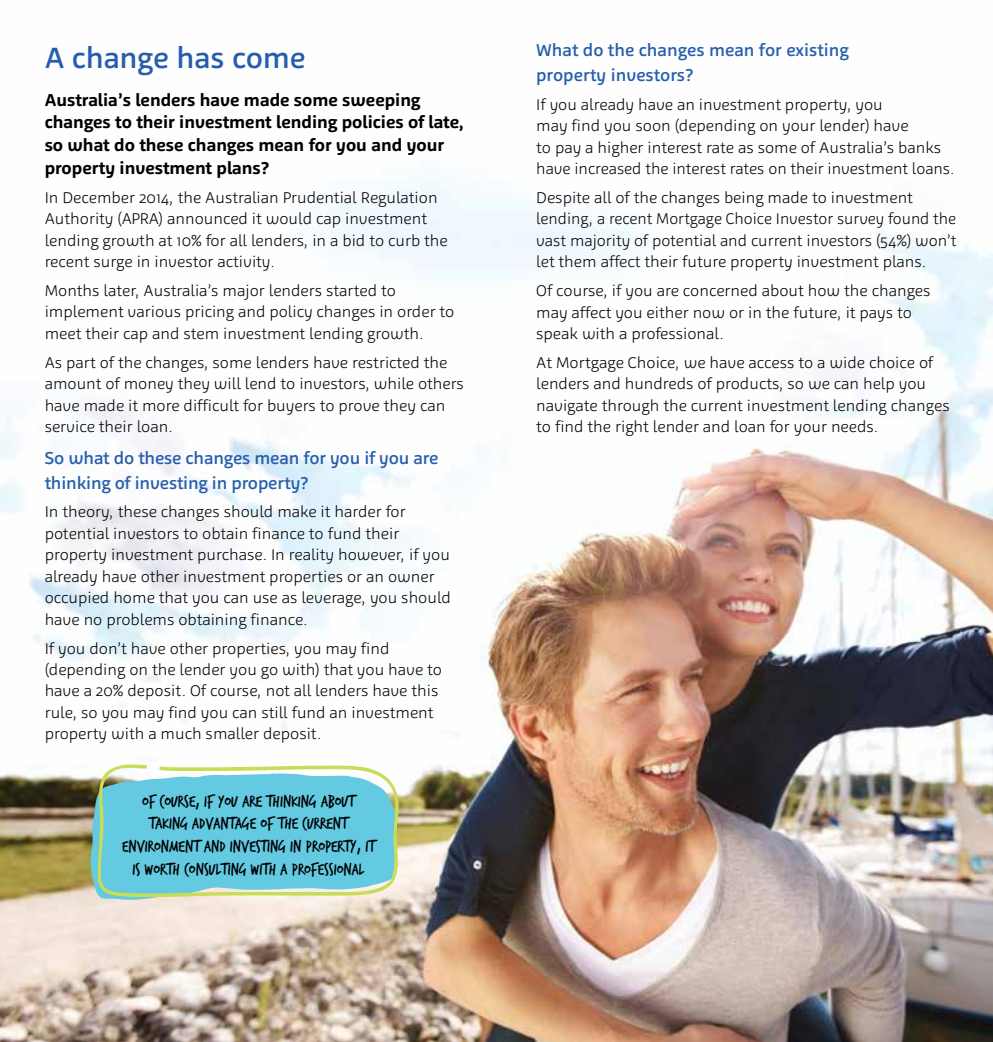
<style>
.page{position:relative;width:993px;height:1042px;background:#fff}
.page>*{position:absolute;margin:0;border:0;box-sizing:border-box;transform-origin:0 0}
.t1{font:500 29.75px "Agile";letter-spacing:-.005em;color:#265eac}
.t2{font:700 17.5px/22.8px "Agile";color:#000}
.t3{font:17.5px/22.8px "Trash Hand";color:#000;text-align:center}
.t4{font:500 17.5px/24.5px "Agile";letter-spacing:-.01em;color:#265eac}
.t5{font:300 15.75px/21.3px "Agile";color:#000}
</style>
<div class="page">
<img style="left:0;top:179px;width:992px;height:863px">
<svg style="left:90px;top:762px;width:309px;height:138px;background:#7fd0d8"></svg>
<h1 class="t1" style="left:45px;top:40px;width:262px">A change has come</h1>
<p class="t2" style="left:45px;top:88px;width:421px">Australia’s lenders have made some sweeping changes to their investment lending policies of late, so what do these changes mean for you and your property investment plans?</p>
<p class="t5" style="left:45px;top:187px;width:404px">In December 2014, the Australian Prudential Regulation Authority (APRA) announced it would cap investment lending growth at 10% for all lenders, in a bid to curb the recent surge in investor activity.</p>
<p class="t5" style="left:45px;top:280px;width:411px">Months later, Australia’s major lenders started to implement various pricing and policy changes in order to meet their cap and stem investment lending growth.</p>
<p class="t5" style="left:45px;top:351px;width:420px">As part of the changes, some lenders have restricted the amount of money they will lend to investors, while others have made it more difficult for buyers to prove they can service their loan.</p>
<p class="t4" style="left:45px;top:446px;width:395px">So what do these changes mean for you if you are thinking of investing in property?</p>
<p class="t5" style="left:45px;top:501px;width:407px">In theory, these changes should make it harder for potential investors to obtain finance to fund their property investment purchase. In reality however, if you already have other investment properties or an owner occupied home that you can use as leverage, you should have no problems obtaining finance.</p>
<p class="t5" style="left:45px;top:637px;width:399px">If you don’t have other properties, you may find (depending on the lender you go with) that you have to have a 20% deposit. Of course, not all lenders have this rule, so you may find you can still fund an investment property with a much smaller deposit.</p>
<p class="t3" style="left:122px;top:790px;width:254px">OF COURSE, IF YOU ARE THINKING ABOUT TAKING ADVANTAGE OF THE CURRENT ENVIRONMENT AND INVESTING IN PROPERTY, IT IS WORTH CONSULTING WITH A PROFESSIONAL</p>
<p class="t4" style="left:536px;top:38px;width:314px">What do the changes mean for existing property investors?</p>
<p class="t5" style="left:536px;top:94px;width:419px">If you already have an investment property, you<br>may find you soon (depending on your lender) have<br>to pay a higher interest rate as some of Australia’s banks have increased the interest rates on their investment loans.</p>
<p class="t5" style="left:536px;top:187px;width:421px">Despite all of the changes being made to investment lending, a recent Mortgage Choice Investor survey found the vast majority of potential and current investors (54%) won’t let them affect their future property investment plans.</p>
<p class="t5" style="left:536px;top:280px;width:396px">Of course, if you are concerned about how the changes may affect you either now or in the future, it pays to speak with a professional.</p>
<p class="t5" style="left:536px;top:352px;width:415px">At Mortgage Choice, we have access to a wide choice of lenders and hundreds of products, so we can help you navigate through the current investment lending changes to find the right lender and loan for your needs.</p>
</div>
